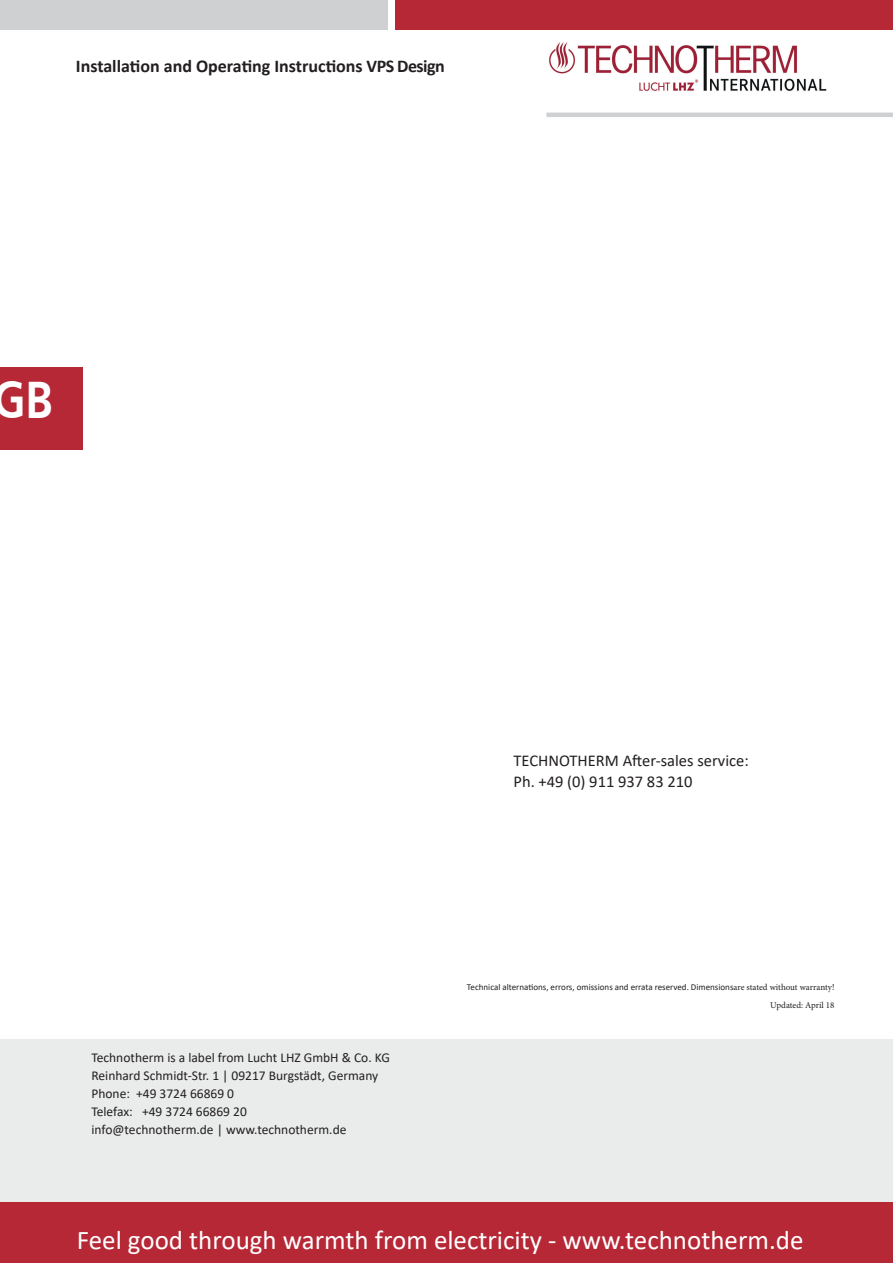
<style>
.page{position:relative;width:893px;height:1263px;background:#fff}
.page>*{position:absolute;margin:0;border:0;box-sizing:border-box;transform-origin:0 0}
.t1{font:52.65px "Humanist 777 BT Bold B";color:#fff;scale:.85 1}
.t2{font:27px "Calibri";color:#fff}
.t3{font:700 18px "Calibri";color:#231f20}
.t4{font:16.5px/21px "Calibri";color:#231f20}
.t5{font:13.5px/18px "Calibri";color:#231f20}
.t6{font:9px "Calibri";color:#231f20}
.t7{font:9px "Minion Pro";color:#231f20}
.s1{font-family:"Minion Pro"}
</style>
<div class="page">
<img style="left:549px;top:42px;width:278px;height:49px">
<div style="left:0;top:1201px;width:873px;height:62px;background:#b72837"></div>
<div style="left:396px;top:0;width:497px;height:30px;background:#b72837"></div>
<div style="left:0;top:0;width:387px;height:30px;background:#cfd0d2"></div>
<hr style="left:546px;top:113px;width:347px;height:4px;background:#cfd0d2">
<svg style="left:873px;top:1201px;width:20px;height:62px"></svg>
<div style="left:0;top:367px;width:83px;height:83px;background:#b72837"></div>
<div style="left:0;top:1039px;width:893px;height:162px;background:#e9ecea"></div>
<h3 class="t3" style="left:76px;top:53px;width:370px">Installation and Operating Instructions VPS Design</h3>
<h1 class="t1" style="left:-8px;top:367px;width:73px">GB</h1>
<p class="t4" style="left:513px;top:750px;width:237px">TECHNOTHERM After-sales service:<br>Ph. +49 (0) 911 937 83 210</p>
<p class="t5" style="left:91px;top:1048px;width:300px">Technotherm is a label from Lucht LHZ GmbH &amp; Co. KG Reinhard Schmidt-Str. 1 | 09217 Burgstädt, Germany Phone: +49 3724 66869 0<br>Telefax: +49 3724 66869 20<br>info@technotherm.de | www.technotherm.de</p>
<p class="t6" style="left:467px;top:981px;width:369px">Technical alternations, errors, omissions and errata reserved. Dimensions<span class="s1">are stated without warranty!</span></p>
<p class="t7" style="left:770px;top:999px;width:66px">Updated: April 18</p>
<h2 class="t2" style="left:77px;top:1221px;width:728px">Feel good through warmth from electricity - www.technotherm.de</h2>
</div>
